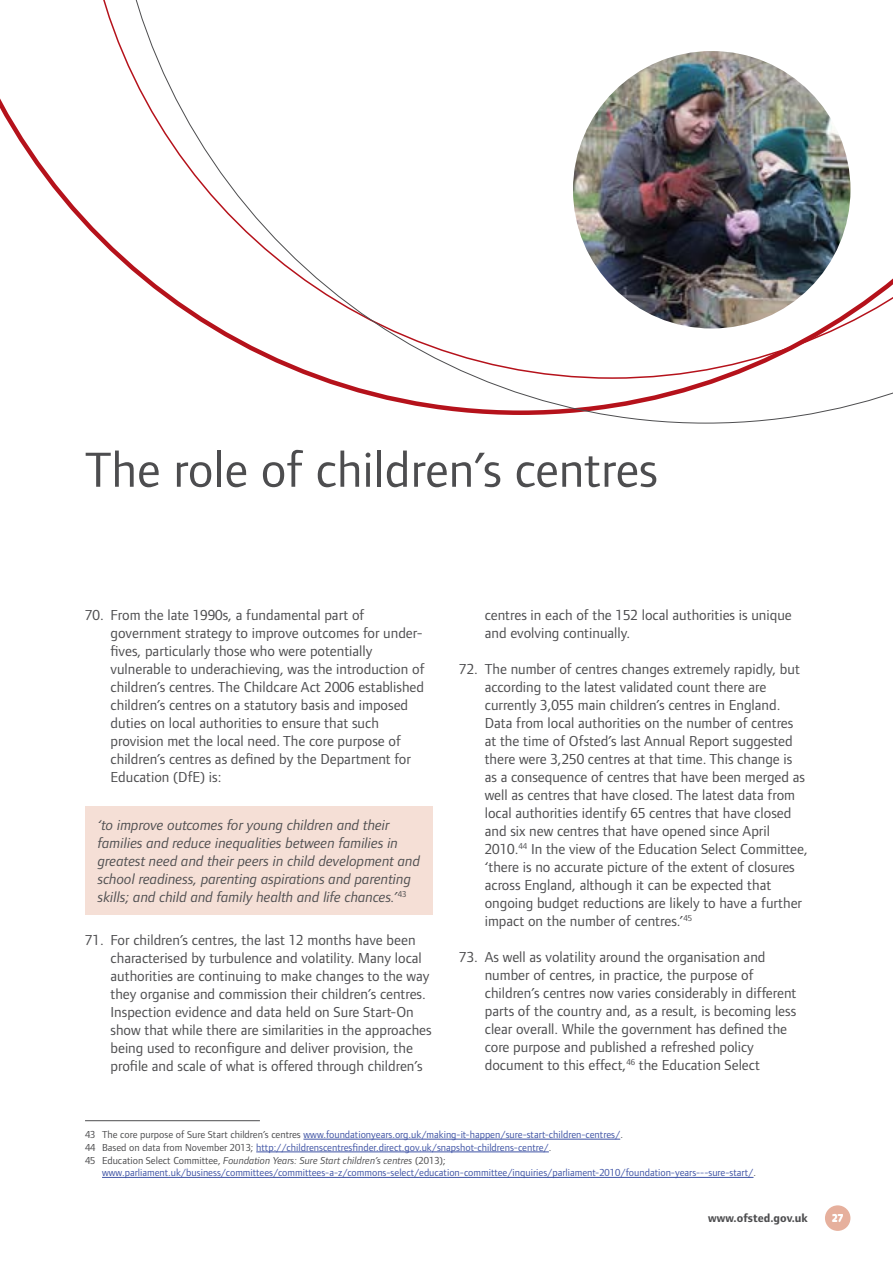
<style>
.page{position:relative;width:893px;height:1263px;background:#fff}
.page>*{position:absolute;margin:0;border:0;box-sizing:border-box;transform-origin:0 0}
._02-Chapter_head{font:51px "Foundry Form Sans";color:#4d4d4f}
.t1{font:15px/18px "Foundry Form Sans";color:#4d4d4f}
._01-Main_text_No_Nos{font:italic 15px/18px "Foundry Form Sans";color:#4d4d4f}
.t2{font:700 12px "Foundry Form Sans";color:#4d4d4f}
.t3{font:10.5px/12.8px "Foundry Form Sans";color:#3f54a5}
.t4{font:700 10.5px "Foundry Form Sans";color:#fff}
.s1{color:#4d4d4f}
.s2{font-style:italic;color:#4d4d4f}
</style>
<div class="page">
<svg style="left:111px;top:0;width:782px;height:423px"></svg>
<div style="left:85px;top:806px;width:348px;height:109px;background:#f5dfd6"></div>
<hr style="left:85px;top:1120px;width:175px;height:1px;background:#4d4d4f">
<hr style="left:303px;top:1139px;width:317px;height:1px;background:#3f54a5">
<hr style="left:256px;top:1151px;width:293px;height:1px;background:#3f54a5">
<hr style="left:102px;top:1177px;width:651px;height:1px;background:#3f54a5">
<img style="left:573px;top:51px;width:277px;height:277px;border-radius:139px">
<div style="left:825px;top:1205px;width:25px;height:26px;background:#e6b09d;border-radius:50%"></div>
<p class="_02-Chapter_head" style="left:85px;top:441px;width:574px">The role of children’s centres</p>
<p class="t1" style="left:111px;top:606px;width:315px;text-indent:-26px">70. From the late 1990s, a fundamental part of government strategy to improve outcomes for under&shy;fives, particularly those who were potentially vulnerable to underachieving, was the introduction of children’s centres. The Childcare Act 2006 established children’s centres on a statutory basis and imposed duties on local authorities to ensure that such provision met the local need. The core purpose of children’s centres as defined by the Department for Education (DfE) is:</p>
<p class="_01-Main_text_No_Nos" style="left:98px;top:816px;width:324px">‘to improve outcomes for young children and their families and reduce inequalities between families in greatest need and their peers in child development and school readiness, parenting aspirations and parenting skills; and child and family health and life chances.’<sup>43</sup></p>
<p class="t1" style="left:111px;top:930px;width:323px;text-indent:-26px">71. For children’s centres, the last 12 months have been characterised by turbulence and volatility. Many local authorities are continuing to make changes to the way they organise and commission their children’s centres.<br>Inspection evidence and data held on Sure Start-On show that while there are similarities in the approaches being used to reconfigure and deliver provision, the profile and scale of what is offered through children’s</p>
<p class="t1" style="left:485px;top:606px;width:309px">centres in each of the 152 local authorities is unique and evolving continually.</p>
<p class="t1" style="left:485px;top:660px;width:325px;text-indent:-26px">72. The number of centres changes extremely rapidly, but according to the latest validated count there are currently 3,055 main children’s centres in England.<br>Data from local authorities on the number of centres at the time of Ofsted’s last Annual Report suggested there were 3,250 centres at that time. This change is as a consequence of centres that have been merged as well as centres that have closed. The latest data from local authorities identify 65 centres that have closed and six new centres that have opened since April 2010.<sup>44</sup> In the view of the Education Select Committee, ‘there is no accurate picture of the extent of closures across England, although it can be expected that ongoing budget reductions are likely to have a further impact on the number of centres.’<sup>45</sup></p>
<p class="t1" style="left:485px;top:948px;width:313px;text-indent:-26px">73. As well as volatility around the organisation and number of centres, in practice, the purpose of children’s centres now varies considerably in different parts of the country and, as a result, is becoming less clear overall. While the government has defined the core purpose and published a refreshed policy document to this effect,<sup>46</sup> the Education Select</p>
<p class="t3" style="left:85px;top:1128px;width:539px"><span class="s1">43 The core purpose of Sure Start children’s centres</span> www.foundationyears.org.uk/making-it-happen/sure-start-children-centres/<span class="s1">.</span></p>
<p class="t3" style="left:85px;top:1141px;width:468px"><span class="s1">44 Based on data from November 2013;</span> http://childrenscentresfinder.direct.gov.uk/snapshot-childrens-centre/<span class="s1">.</span></p>
<p class="t3" style="left:102px;top:1153px;width:656px;text-indent:-17px"><span class="s1">45 Education Select Committee,</span> <span class="s2">Foundation Years: Sure Start children’s centres</span> <span class="s1">(2013); </span>www.parliament.uk/business/committees/committees-a-z/commons-select/education-committee/inquiries/parliament-2010/foundation-years---sure-start/<span class="s1">.</span></p>
<p class="t2" style="left:708px;top:1211px;width:101px">www.ofsted.gov.uk</p>
<p class="t4" style="left:832px;top:1212px;width:13px">27</p>
</div>
